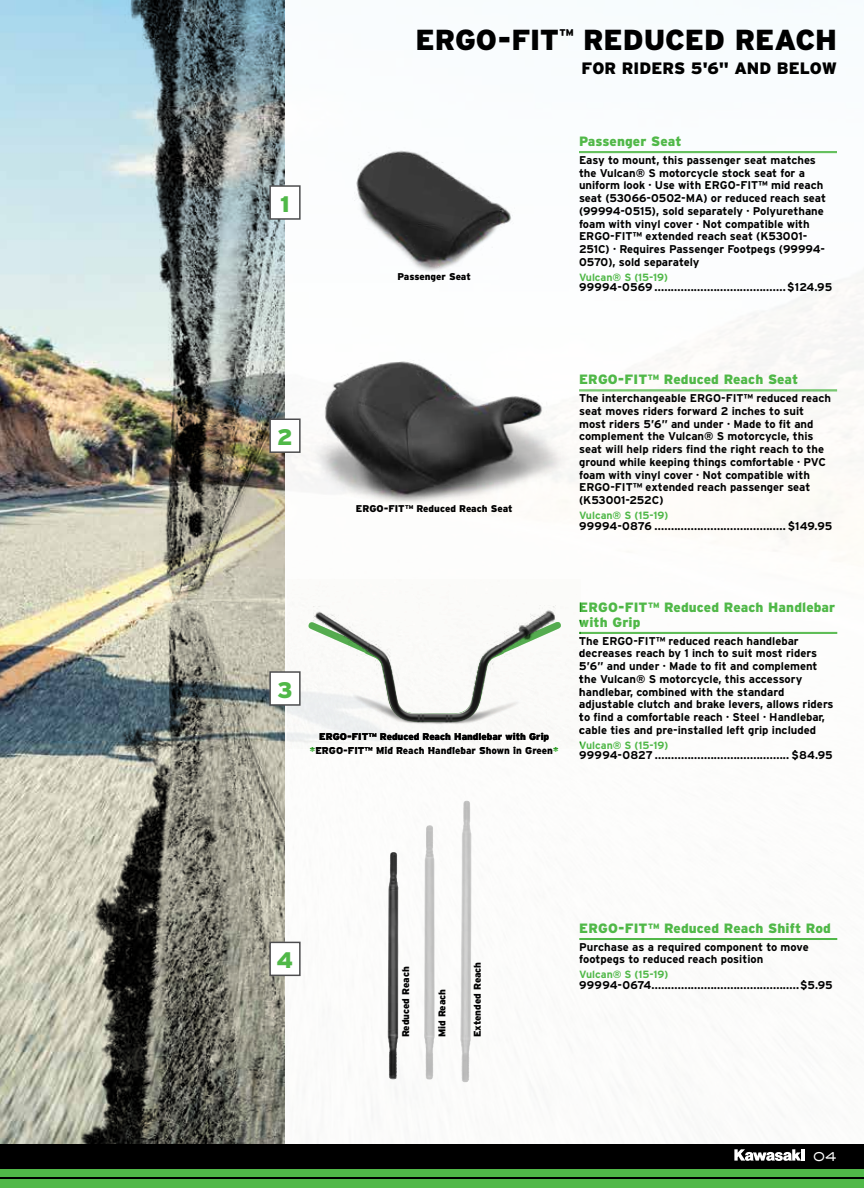
<style>
.page{position:relative;width:864px;height:1188px;background:#fff}
.page>*{position:absolute;margin:0;border:0;box-sizing:border-box;transform-origin:0 0}
.t1{font:900 28.95px "Interstate";letter-spacing:-.005em;color:#000}
.t2{font:900 22.5px "Interstate";color:#50b848}
.t3{font:900 16.5px "Interstate";letter-spacing:.005em;color:#000}
.t4{font:900 13.5px/15px "Interstate";letter-spacing:.01em;color:#50b848}
.t5{font:500 13.5px "AT Sackers Gothic";color:#fff}
.t6{font:700 11.25px/12.8px "Interstate";color:#000}
.t7{font:700 11.25px "Interstate";letter-spacing:.02em;color:#000}
.t8{font:700 10.5px "Interstate";color:#50b848}
.t9{font:900 9.75px/14.1px "Interstate";color:#000;text-align:center}
.s1{color:#50b848}
</style>
<div class="page">
<img style="left:0;top:0;width:40px;height:1144px">
<img style="left:40px;top:0;width:245px;height:1144px">
<div style="left:270px;top:942px;width:30px;height:33px;background:#fff"></div>
<div style="left:269px;top:942px;width:32px;height:34px;border:2px solid #4d4d4f"></div>
<hr style="left:579px;top:938px;width:258px;height:1px;background:#50b848">
<hr style="left:579px;top:939px;width:258px;height:1px;background:#50b848">
<img style="left:424px;top:826px;width:11px;height:254px">
<img style="left:460px;top:801px;width:11px;height:281px">
<img style="left:388px;top:853px;width:10px;height:226px">
<div style="left:270px;top:186px;width:30px;height:33px;background:#fff"></div>
<div style="left:269px;top:185px;width:32px;height:35px;border:2px solid #4d4d4f"></div>
<img style="left:354px;top:150px;width:159px;height:122px">
<hr style="left:579px;top:151px;width:258px;height:1px;background:#50b848">
<hr style="left:579px;top:152px;width:258px;height:1px;background:#50b848">
<hr style="left:579px;top:632px;width:258px;height:1px;background:#50b848">
<hr style="left:579px;top:633px;width:258px;height:1px;background:#50b848">
<img style="left:288px;top:605px;width:292px;height:143px">
<img style="left:317px;top:613px;width:234px;height:109px">
<div style="left:270px;top:672px;width:30px;height:33px;background:#fff"></div>
<div style="left:269px;top:671px;width:32px;height:35px;border:2px solid #4d4d4f"></div>
<div style="left:270px;top:419px;width:30px;height:33px;background:#fff"></div>
<div style="left:269px;top:418px;width:32px;height:35px;border:2px solid #4d4d4f"></div>
<img style="left:276px;top:304px;width:319px;height:250px">
<hr style="left:579px;top:390px;width:258px;height:1px;background:#50b848">
<hr style="left:579px;top:391px;width:258px;height:1px;background:#50b848">
<div style="left:0;top:1144px;width:864px;height:44px;background:#000"></div>
<hr style="left:0;top:1173px;width:864px;height:4px;background:#50b848">
<div style="left:0;top:1179px;width:864px;height:9px;background:#50b848"></div>
<hr style="left:0;top:1169px;width:864px;height:2px;background:#50b848">
<svg style="left:734px;top:1149px;width:71px;height:12px"></svg>
<h2 class="t2" style="left:280px;top:191px;width:11px">1</h2>
<h1 class="t1" style="left:415px;top:23px;width:423px">ERGO-FIT<sup>™</sup> REDUCED REACH</h1>
<h3 class="t3" style="left:582px;top:59px;width:257px">FOR RIDERS 5'6" AND BELOW</h3>
<p class="t9" style="left:398px;top:269px;width:75px">Passenger Seat</p>
<p class="t4" style="left:579px;top:134px;width:104px">Passenger Seat</p>
<p class="t6" style="left:579px;top:153px;width:249px">Easy to mount, this passenger seat matches the Vulcan® S motorcycle stock seat for a uniform look · Use with ERGO-FIT™ mid reach seat (53066-0502-MA) or reduced reach seat (99994-0515), sold separately · Polyurethane foam with vinyl cover · Not compatible with ERGO-FIT™ extended reach seat (K53001- 251C) · Requires Passenger Footpegs (99994- 0570), sold separately</p>
<p class="t8" style="left:579px;top:271px;width:91px">Vulcan® S (15-19)</p>
<p class="t7" style="left:579px;top:281px;width:255px">99994-0569........................................$124.95</p>
<h2 class="t2" style="left:277px;top:424px;width:17px">2</h2>
<p class="t9" style="left:356px;top:501px;width:158px">ERGO-FIT™ Reduced Reach Seat</p>
<p class="t4" style="left:579px;top:372px;width:221px">ERGO-FIT™ Reduced Reach Seat</p>
<p class="t6" style="left:579px;top:392px;width:253px">The interchangeable ERGO-FIT™ reduced reach seat moves riders forward 2 inches to suit most riders 5’6” and under · Made to fit and complement the Vulcan® S motorcycle, this seat will help riders find the right reach to the ground while keeping things comfortable · PVC foam with vinyl cover · Not compatible with ERGO-FIT™ extended reach passenger seat (K53001-252C)</p>
<p class="t8" style="left:579px;top:510px;width:91px">Vulcan® S (15-19)</p>
<p class="t6" style="left:579px;top:519px;width:255px">99994-0876 ........................................ $149.95</p>
<h2 class="t2" style="left:277px;top:677px;width:17px">3</h2>
<p class="t9" style="left:310px;top:730px;width:250px">ERGO-FIT™ Reduced Reach Handlebar with Grip <span class="s1">*</span>ERGO-FIT™ Mid Reach Handlebar Shown in Green<span class="s1">*</span></p>
<p class="t4" style="left:579px;top:599px;width:258px">ERGO-FIT™ Reduced Reach Handlebar with Grip</p>
<p class="t6" style="left:579px;top:634px;width:256px">The ERGO-FIT™ reduced reach handlebar decreases reach by 1 inch to suit most riders 5’6” and under · Made to fit and complement the Vulcan® S motorcycle, this accessory handlebar, combined with the standard adjustable clutch and brake levers, allows riders to find a comfortable reach · Steel · Handlebar, cable ties and pre-installed left grip included</p>
<p class="t8" style="left:579px;top:739px;width:91px">Vulcan® S (15-19)</p>
<p class="t7" style="left:579px;top:749px;width:255px">99994-0827 ......................................... $84.95</p>
<h2 class="t2" style="left:277px;top:947px;width:18px">4</h2>
<p class="t9" style="left:399px;top:1037px;width:73px;rotate:-90deg">Reduced Reach</p>
<p class="t9" style="left:435px;top:1037px;width:50px;rotate:-90deg">Mid Reach</p>
<p class="t9" style="left:470px;top:1037px;width:77px;rotate:-90deg">Extended Reach</p>
<p class="t4" style="left:579px;top:921px;width:253px">ERGO-FIT™ Reduced Reach Shift Rod</p>
<p class="t6" style="left:579px;top:940px;width:231px">Purchase as a required component to move footpegs to reduced reach position</p>
<p class="t8" style="left:579px;top:969px;width:91px">Vulcan® S (15-19)</p>
<p class="t6" style="left:579px;top:979px;width:255px">99994-0674.............................................$5.95</p>
<p class="t5" style="left:813px;top:1147px;width:25px">04</p>
</div>
